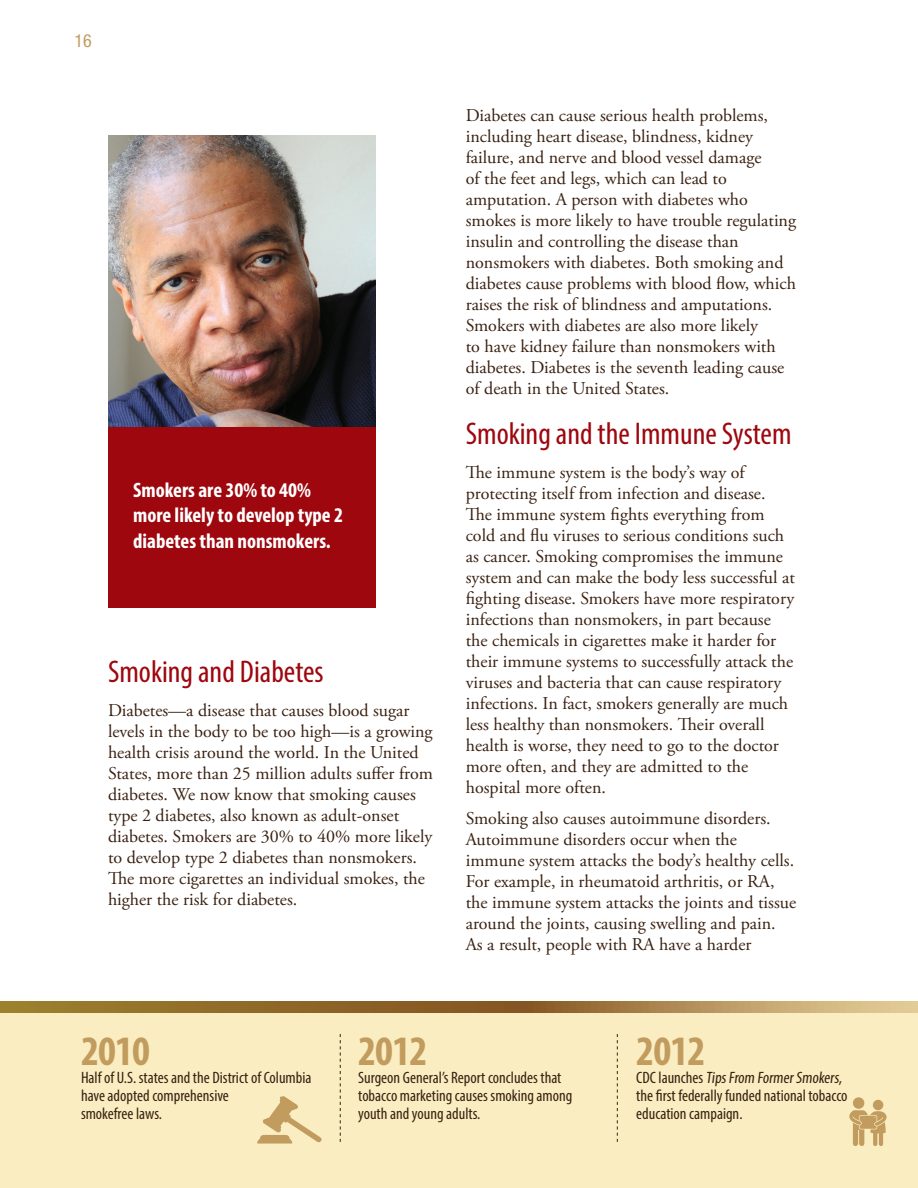
<style>
.page{position:relative;width:918px;height:1188px;background:#fff}
.page>*{position:absolute;margin:0;border:0;box-sizing:border-box;transform-origin:0 0}
.t1{font:700 condensed 42px "Myriad Pro";color:#c19c5e}
.t2{font:condensed 31.5px "Myriad Pro";color:#9d070d}
.t3{font:700 condensed 21px/25.5px "Myriad Pro";color:#fff}
.t4{font:18px/21px "Adobe Garamond Pro";color:#3a2111}
.t5{font:condensed 18px "Helvetica Neue LT Pro";color:#c19c5e}
.t6{font:condensed 16.5px/18px "Myriad Pro";color:#3a2111}
</style>
<div class="page">
<div style="left:0;top:1001px;width:918px;height:187px;background:#f9edc1"></div>
<svg style="left:0;top:1001px;width:918px;height:11px;background:#a17c40"></svg>
<img style="left:108px;top:135px;width:267px;height:292px">
<div style="left:108px;top:427px;width:267px;height:181px;background:#9d070d"></div>
<svg style="left:617px;top:1034px;width:1px;height:108px"></svg>
<svg style="left:340px;top:1034px;width:1px;height:108px"></svg>
<div style="left:873px;top:1100px;width:10px;height:10px;background:#c19c5e;border-radius:50%"></div>
<div style="left:853px;top:1097px;width:11px;height:12px;background:#c19c5e;border-radius:50%"></div>
<svg style="left:849px;top:1110px;width:38px;height:36px"></svg>
<svg style="left:257px;top:1096px;width:65px;height:48px"></svg>
<p class="t5" style="left:75px;top:31px;width:19px">16</p>
<p class="t3" style="left:133px;top:477px;width:211px">Smokers are 30% to 40% more likely to develop type 2 diabetes than nonsmokers.</p>
<h2 class="t2" style="left:108px;top:652px;width:217px">Smoking and Diabetes</h2>
<p class="t4" style="left:108px;top:701px;width:327px">Diabetes—a disease that causes blood sugar levels in the body to be too high—is a growing health crisis around the world. In the United States, more than 25 million adults suffer from diabetes. We now know that smoking causes type 2 diabetes, also known as adult-onset diabetes. Smokers are 30% to 40% more likely to develop type 2 diabetes than nonsmokers.<br>The more cigarettes an individual smokes, the higher the risk for diabetes.</p>
<p class="t4" style="left:466px;top:105px;width:332px">Diabetes can cause serious health problems, including heart disease, blindness, kidney failure, and nerve and blood vessel damage<br>of the feet and legs, which can lead to amputation. A person with diabetes who smokes is more likely to have trouble regulating insulin and controlling the disease than nonsmokers with diabetes. Both smoking and diabetes cause problems with blood flow, which raises the risk of blindness and amputations.<br>Smokers with diabetes are also more likely<br>to have kidney failure than nonsmokers with diabetes. Diabetes is the seventh leading cause of death in the United States.</p>
<h2 class="t2" style="left:466px;top:414px;width:327px">Smoking and the Immune System</h2>
<p class="t4" style="left:466px;top:462px;width:331px">The immune system is the body’s way of protecting itself from infection and disease.<br>The immune system fights everything from cold and flu viruses to serious conditions such as cancer. Smoking compromises the immune system and can make the body less successful at fighting disease. Smokers have more respiratory infections than nonsmokers, in part because the chemicals in cigarettes make it harder for their immune systems to successfully attack the viruses and bacteria that can cause respiratory infections. In fact, smokers generally are much less healthy than nonsmokers. Their overall health is worse, they need to go to the doctor more often, and they are admitted to the hospital more often.</p>
<p class="t4" style="left:466px;top:808px;width:332px">Smoking also causes autoimmune disorders.<br>Autoimmune disorders occur when the immune system attacks the body’s healthy cells.<br>For example, in rheumatoid arthritis, or RA, the immune system attacks the joints and tissue around the joints, causing swelling and pain.<br>As a result, people with RA have a harder</p>
<h2 class="t1" style="left:81px;top:1025px;width:71px">2010</h2>
<p class="t6" style="left:81px;top:1069px;width:232px">Half of U.S. states and the District of Columbia have adopted comprehensive<br>smokefree laws.</p>
<h2 class="t1" style="left:358px;top:1025px;width:71px">2012</h2>
<p class="t6" style="left:358px;top:1069px;width:216px">Surgeon General’s Report concludes that tobacco marketing causes smoking among youth and young adults.</p>
<h2 class="t1" style="left:636px;top:1025px;width:71px">2012</h2>
<p class="t6" style="left:636px;top:1069px;width:213px">CDC launches Tips From FormerSmokers, the first federally funded national tobacco education campaign.</p>
</div>
